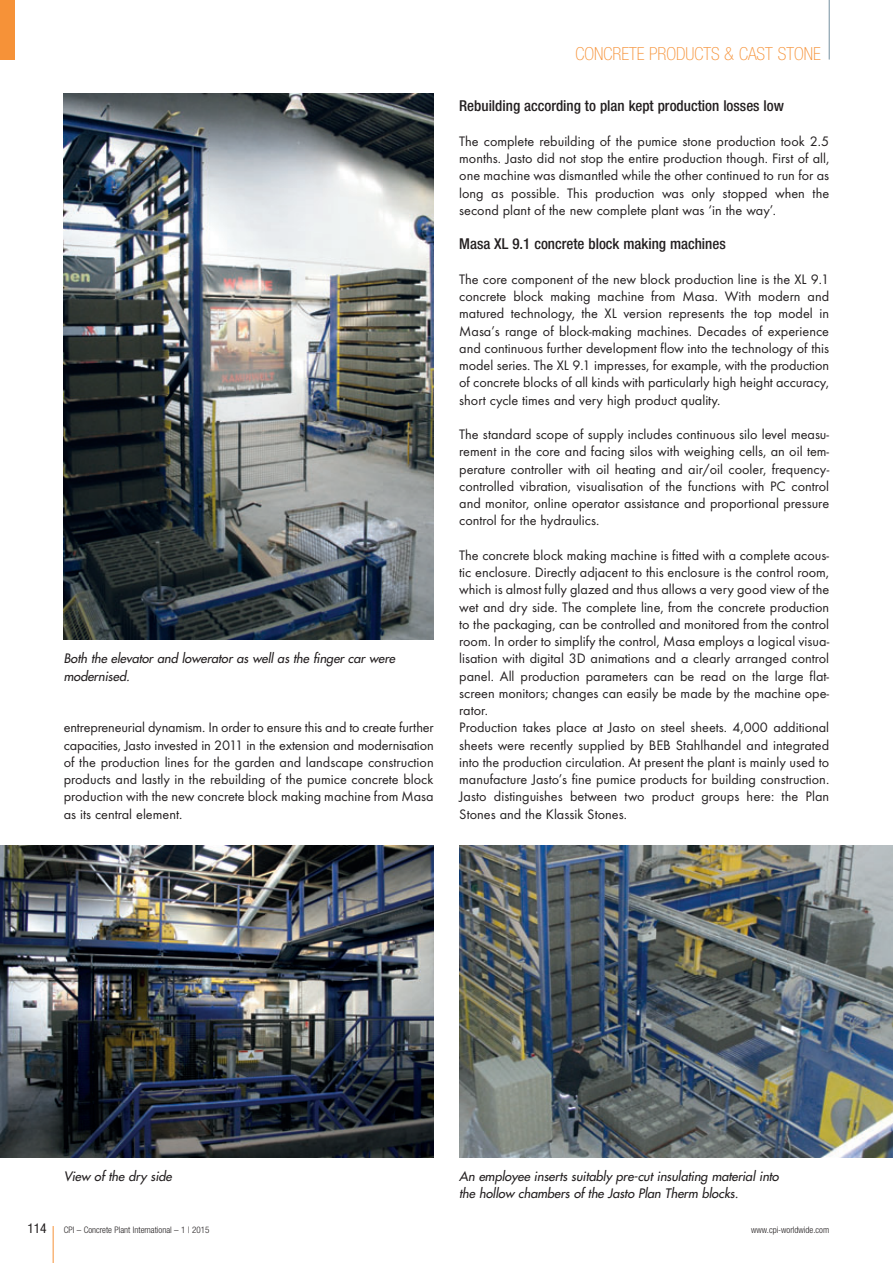
<style>
.page{position:relative;width:893px;height:1263px;background:#fff}
.page>*{position:absolute;margin:0;border:0;box-sizing:border-box;transform-origin:0 0}
.t1{font:100 condensed 18px "Helvetica Neue";color:#f69238}
.t2{font:500 condensed 15px "Helvetica Neue";color:#231f20}
.t3{font:14.25px/17.2px "Futura T";color:#231f20;text-align:justify}
.t4{font:condensed 13.5px "Helvetica Neue";color:#231f20}
.t5{font:italic 12.75px/17.2px "Futura";color:#231f20}
.t6{font:300 condensed 9px "Helvetica Neue";color:#231f20}
</style>
<div class="page">
<hr style="left:53px;top:1226px;width:1px;height:37px;background:#f69238">
<hr style="left:829px;top:0;width:1px;height:60px;background:#73909f">
<div style="left:0;top:0;width:15px;height:60px;background:#f69238"></div>
<img style="left:64px;top:94px;width:370px;height:546px">
<img style="left:0;top:845px;width:434px;height:312px">
<img style="left:459px;top:845px;width:433px;height:312px">
<p class="t5" style="left:64px;top:650px;width:335px">Both the elevator and lowerator as well as the finger car were modernised.</p>
<p class="t3" style="left:64px;top:719px;width:371px">entrepreneurial dynamism. In order to ensure this and to create further capacities, Jasto invested in 2011 in the extension and modernisation of the production lines for the garden and landscape construction products and lastly in the rebuilding of the pumice concrete block production with the new concrete block making machine from Masa as its central element.</p>
<p class="t1" style="left:575px;top:43px;width:247px">CONCRETE PRODUCTS &amp; CAST STONE</p>
<p class="t2" style="left:459px;top:97px;width:326px">Rebuilding according to plan kept production losses low</p>
<p class="t3" style="left:459px;top:132px;width:371px">The complete rebuilding of the pumice stone production took 2.5 months. Jasto did not stop the entire production though. First of all, one machine was dismantled while the other continued to run for as long as possible. This production was only stopped when the second plant of the new complete plant was ‘in the way’.</p>
<p class="t2" style="left:459px;top:235px;width:268px">Masa XL 9.1 concrete block making machines</p>
<p class="t3" style="left:459px;top:270px;width:371px">The core component of the new block production line is the XL 9.1 concrete block making machine from Masa. With modern and matured technology, the XL version represents the top model in Masa’s range of block-making machines. Decades of experience and continuous further development flow into the technology of this model series. The XL 9.1 impresses, for example, with the production of concrete blocks of all kinds with particularly high height accuracy, short cycle times and very high product quality.</p>
<p class="t3" style="left:459px;top:426px;width:371px">The standard scope of supply includes continuous silo level measu&shy;rement in the core and facing silos with weighing cells, an oil tem&shy;perature controller with oil heating and air/oil cooler, frequency&shy;controlled vibration, visualisation of the functions with PC control and monitor, online operator assistance and proportional pressure control for the hydraulics.</p>
<p class="t3" style="left:459px;top:546px;width:371px;text-align:left">The concrete block making machine is fitted with a complete acous&shy;tic enclosure. Directly adjacent to this enclosure is the control room, which is almost fully glazed and thus allows a very good view of the wet and dry side. The complete line, from the concrete production to the packaging, can be controlled and monitored from the control room. In order to simplify the control, Masa employs a logical visua&shy;lisation with digital 3D animations and a clearly arranged control panel. All production parameters can be read on the large flat&shy;screen monitors; changes can easily be made by the machine ope&shy;rator.<br>Production takes place at Jasto on steel sheets. 4,000 additional sheets were recently supplied by BEB Stahlhandel and integrated into the production circulation. At present the plant is mainly used to manufacture Jasto’s fine pumice products for building construction.<br>Jasto distinguishes between two product groups here: the Plan Stones and the Klassik Stones.</p>
<p class="t5" style="left:64px;top:1167px;width:112px">View of the dry side</p>
<p class="t5" style="left:459px;top:1167px;width:324px">An employee inserts suitably pre-cut insulating material into the hollow chambers of the Jasto Plan Therm blocks.</p>
<p class="t4" style="left:27px;top:1220px;width:21px">114</p>
<p class="t6" style="left:64px;top:1224px;width:147px">CPI – Concrete Plant International – 1 | 2015</p>
<p class="t6" style="left:751px;top:1224px;width:79px">www.cpi-worldwide.com</p>
</div>
